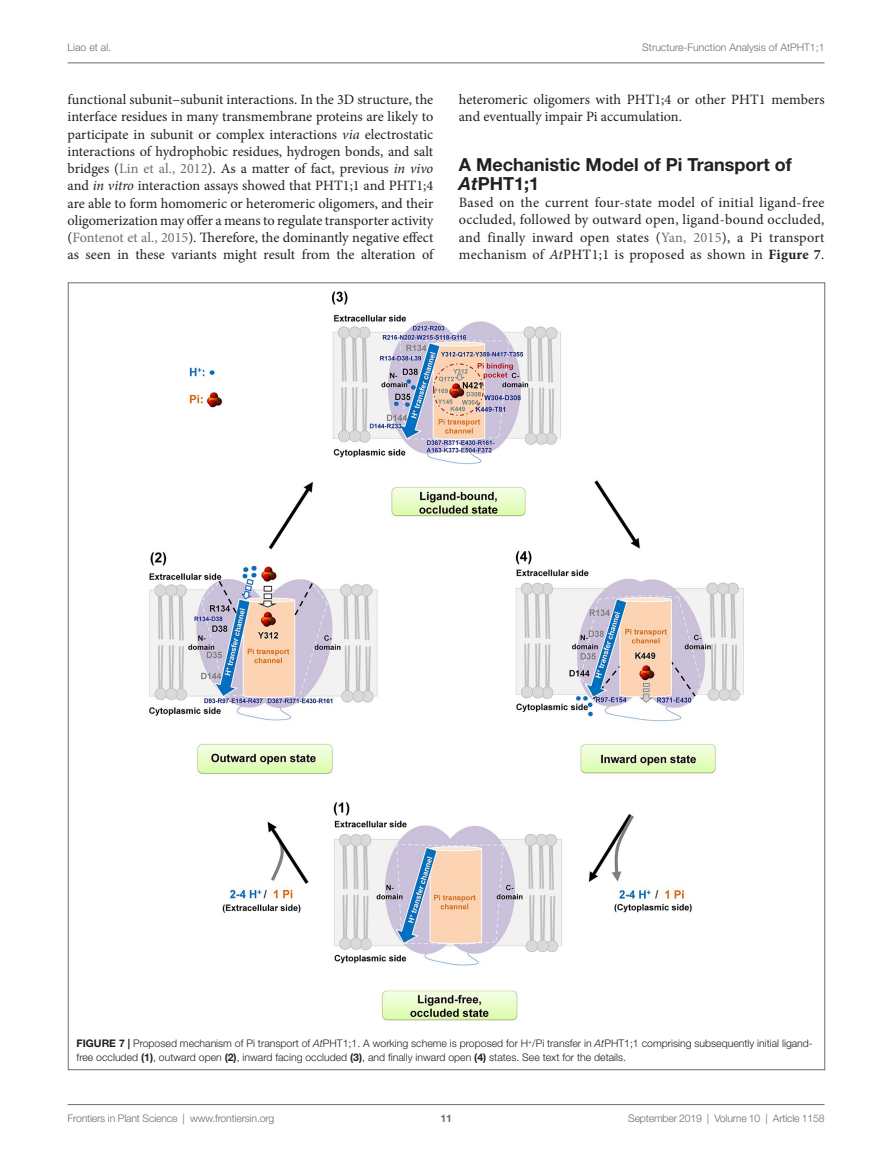
<style>
.page{position:relative;width:893px;height:1170px;background:#fff}
.page>*{position:absolute;margin:0;border:0;box-sizing:border-box;transform-origin:0 0}
._2{font:700 18px/18.8px "Helvetica Neue LT Std";color:#231f20}
.T{font:14.25px/17.2px "Minion Pro";color:#231f20;text-align:justify}
.T1{font:14.25px/17.2px "Minion Pro";letter-spacing:.015em;color:#231f20;text-align:justify}
.FC{font:300 10.5px/14.2px "Helvetica Neue LT Std";color:#231f20}
.t1{font:300 10.5px "Helvetica Neue LT Std";letter-spacing:-.015em;color:#6c6d70}
.t2{font:700 10.5px "Helvetica Neue LT Std";color:#6c6d70}
.s1{font-size:15px}
.s2{font-style:italic}
.s3{color:#6c6d70}
.s4{font-weight:700}
</style>
<div class="page">
<hr style="left:68px;top:63px;width:756px;height:1px;background:#6c6d70">
<hr style="left:68px;top:1104px;width:756px;height:1px;background:#6c6d70">
<img style="left:149px;top:291px;width:595px;height:728px">
<p class="t1" style="left:68px;top:41px;width:45px">Liao et al.</p>
<p class="t1" style="left:642px;top:41px;width:184px">Structure-Function Analysis of AtPHT1;1</p>
<p class="T" style="left:68px;top:91px;width:367px">functional subunit<span class="s1">–</span>subunit interactions. In the 3D structure, the interface residues in many transmembrane proteins are likely to participate in subunit or complex interactions <span class="s2">via</span> electrostatic interactions of hydrophobic residues, hydrogen bonds, and salt bridges (<span class="s3">Lin et al., 2012</span>). As a matter of fact, previous <span class="s2">in vivo </span>and <span class="s2">in vitro</span> interaction assays showed that PHT1;1 and PHT1;4 are able to form homomeric or heteromeric oligomers, and their oligomerization may offer a means to regulate transporter activity (<span class="s3">Fontenot et al., 2015</span>). Therefore, the dominantly negative effect as seen in these variants might result from the alteration of</p>
<p class="T" style="left:459px;top:90px;width:367px">heteromeric oligomers with PHT1;4 or other PHT1 members and eventually impair Pi accumulation.</p>
<p class="_2" style="left:459px;top:155px;width:334px">A Mechanistic Model of Pi Transport of<br><span class="s2">At</span>PHT1;1</p>
<p class="T1" style="left:459px;top:194px;width:367px">Based on the current four-state model of initial ligand-free occluded, followed by outward open, ligand-bound occluded, and finally inward open states (<span class="s3">Yan, 2015</span>), a Pi transport mechanism of <span class="s2">At</span>PHT1;1 is proposed as shown in <span class="s4">Figure 7</span>.</p>
<p class="FC" style="left:77px;top:1035px;width:738px"><span class="s4">FIGURE 7 |</span> Proposed mechanism of Pi transport of <span class="s2">At</span>PHT1;1. A working scheme is proposed for H<sup>+</sup>/Pi transfer in <span class="s2">At</span>PHT1;1 comprising subsequently initial ligand&shy;free occluded <span class="s4">(1)</span>, outward open <span class="s4">(2)</span>, inward facing occluded <span class="s4">(3)</span>, and finally inward open <span class="s4">(4)</span> states. See text for the details.</p>
<p class="t1" style="left:68px;top:1111px;width:208px">Frontiers in Plant Science | www.frontiersin.org</p>
<p class="t2" style="left:440px;top:1111px;width:13px">11</p>
<p class="t1" style="left:628px;top:1111px;width:198px">September 2019 | Volume 10 | Article 1158</p>
</div>
